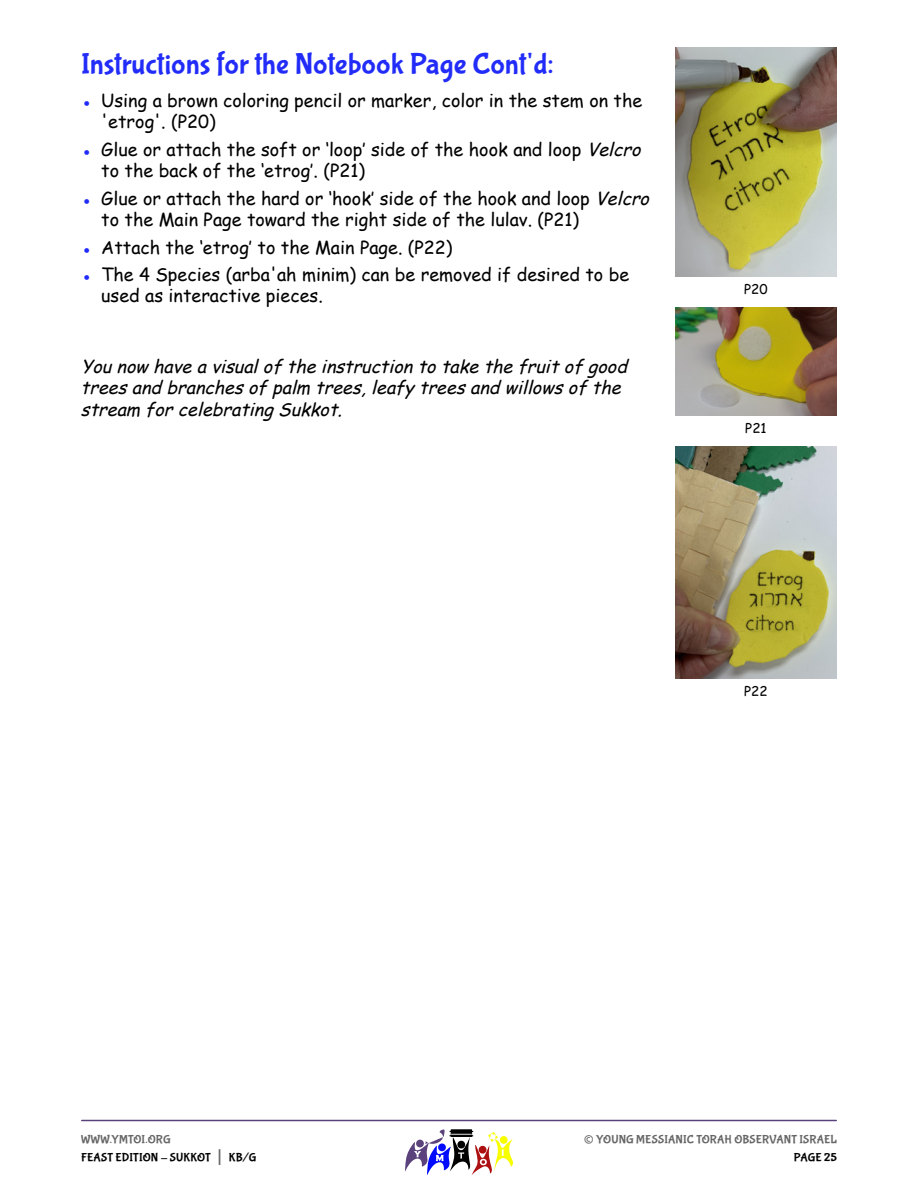
<style>
.page{position:relative;width:918px;height:1188px;background:#fff}
.page>*{position:absolute;margin:0;border:0;box-sizing:border-box;transform-origin:0 0}
.t1{font:30px "Bubblegum Sans";color:#222cf9}
.t2{font:27px "Bubblegum Sans";color:#666}
.t3{font:18px/21px "Comic Sans MS";color:#000}
.t4{font:italic 18px/21.6px "Comic Sans MS";color:#000}
.t5{font:13.5px "Comic Sans MS";color:#000}
.t6{font:12px/18px "Bubblegum Sans";letter-spacing:.01em;color:#000}
.t7{font:12px "Bubblegum Sans";letter-spacing:.01em;color:#666}
.s1{color:#222cf9}
.s2{font-style:italic}
.s3{color:#666}
.s4{font-size:21px;color:#666}
</style>
<div class="page">
<hr style="left:82px;top:1120px;width:754px;height:1px;background:#59417c">
<svg style="left:405px;top:1129px;width:108px;height:46px"></svg>
<img style="left:675px;top:47px;width:162px;height:229px">
<img style="left:675px;top:446px;width:162px;height:233px">
<img style="left:675px;top:307px;width:162px;height:108px">
<h1 class="t1" style="left:81px;top:51px;width:474px">Instructions for the Notebook Page Cont'd:</h1>
<p class="t3" style="left:101px;top:90px;width:543px;text-indent:-20px"><span class="s1">●</span> Using a brown coloring pencil or marker, color in the stem on the 'etrog'. (P20)</p>
<p class="t3" style="left:101px;top:138px;width:547px;text-indent:-20px"><span class="s1">●</span> Glue or attach the soft or ‘loop’ side of the hook and loop <span class="s2">Velcro </span>to the back of the ‘etrog’. (P21)</p>
<p class="t3" style="left:101px;top:187px;width:555px;text-indent:-20px"><span class="s1">●</span> Glue or attach the hard or ‘hook’ side of the hook and loop <span class="s2">Velcro </span>to the Main Page toward the right side of the lulav. (P21)</p>
<p class="t3" style="left:81px;top:236px;width:373px"><span class="s1">●</span> Attach the ‘etrog’ to the Main Page. (P22)</p>
<p class="t3" style="left:101px;top:264px;width:530px;text-indent:-20px"><span class="s1">●</span> The 4 Species (arba'ah minim) can be removed if desired to be used as interactive pieces.</p>
<p class="t4" style="left:81px;top:355px;width:553px">Younow haveavisualoftheinstructiontotakethefruitofgood treesandbranchesofpalm trees,leafy treesandwillowsofthe stream forcelebratingSukkot.</p>
<p class="t5" style="left:744px;top:279px;width:25px">P20</p>
<p class="t5" style="left:745px;top:418px;width:23px">P21</p>
<p class="t5" style="left:744px;top:681px;width:25px">P22</p>
<p class="t6" style="left:81px;top:1131px;width:177px"><span class="s3">WWW.YMTOI.ORG<br></span>FEAST EDITION - SUKKOT <span class="s4">|</span> KB/G</p>
<h2 class="t2" style="left:584px;top:1128px;width:12px">©</h2>
<p class="t7" style="left:596px;top:1134px;width:242px">YOUNG MESSIANIC TORAH OBSERVANT ISRAEL</p>
<p class="t6" style="left:794px;top:1149px;width:45px">PAGE 25</p>
</div>
